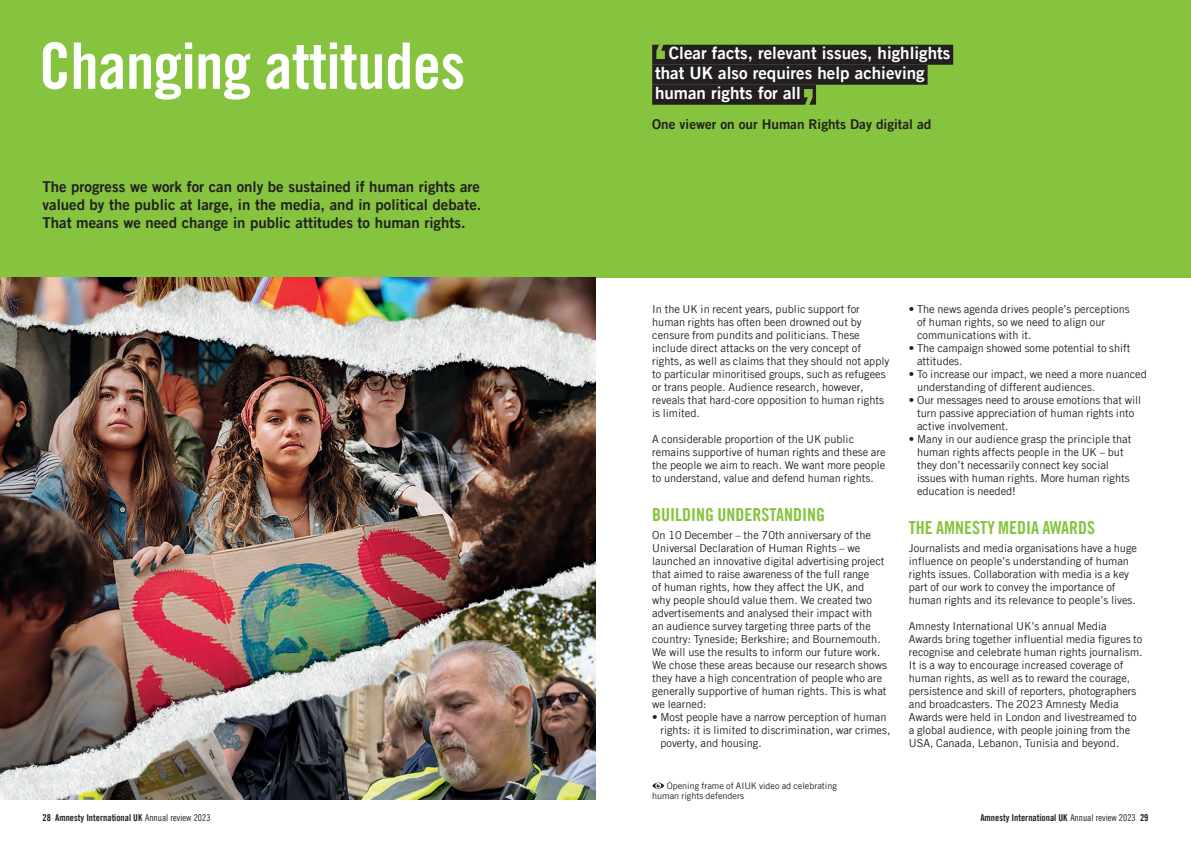
<style>
.page{position:relative;width:1191px;height:842px;background:#fff}
.page>*{position:absolute;margin:0;border:0;box-sizing:border-box;transform-origin:0 0}
.Large_heading{font:64px "Amnesty Trade Gothic Bd Cn 20";letter-spacing:-.01em;color:#fff}
.SUBHEADDDDDD{font:18px "Amnesty Trade Gothic Bd Cn 20";color:#86c43f}
.Large_quote{font:17px "Amnesty Trade Gothic Bd 2";color:#fff}
.Standfirst{font:15px/18px "Amnesty Trade Gothic Bd 2";color:#231f20;text-align:justify}
.Quote_attribution{font:13.5px "Amnesty Trade Gothic Bd 2";color:#231f20}
.BODTYTEXXXXT{font:11px/13px "Amnesty Trade Gothic";color:#231f20}
.t1{font:9.5px "Amnesty Trade Gothic Bd Cn 20";color:#231f20}
.BODY_text_Helvetica_no_indent{font:9px/10.5px "Amnesty Trade Gothic";color:#231f20}
.s1{color:#231f20}
.s2{font-family:"Amnesty Trade Gothic Cn 18"}
</style>
<div class="page">
<div style="left:0;top:0;width:1191px;height:278px;background:#86c43f"></div>
<img style="left:0;top:278px;width:595px;height:521px">
<div style="left:652px;top:45px;width:301px;height:20px;background:#231f20"></div>
<div style="left:652px;top:65px;width:275px;height:20px;background:#231f20"></div>
<div style="left:652px;top:85px;width:164px;height:20px;background:#231f20"></div>
<svg style="left:656px;top:44px;width:9px;height:15px"></svg>
<svg style="left:804px;top:89px;width:8px;height:16px"></svg>
<svg style="left:652px;top:782px;width:12px;height:7px"></svg>
<p class="Large_heading" style="left:39px;top:27px;width:428px">Changing attitudes</p>
<p class="Standfirst" style="left:43px;top:178px;width:440px">The progress we work for can only be sustained if human rights are valued by the public at large, in the media, and in political debate.<br>That means we need change in public attitudes to human rights.</p>
<p class="Large_quote" style="left:669px;top:42px;width:283px">Clear facts, relevant issues, highlights</p>
<p class="Large_quote" style="left:655px;top:62px;width:271px">that UK also requires help achieving</p>
<p class="Large_quote" style="left:655px;top:82px;width:160px">human rights for all <span class="s1">.</span></p>
<p class="Quote_attribution" style="left:652px;top:115px;width:280px">One viewer on our Human Rights Day digital ad</p>
<p class="BODTYTEXXXXT" style="left:652px;top:303px;width:239px">In the UK in recent years, public support for human rights has often been drowned out by censure from pundits and politicians. These include direct attacks on the very concept of rights, as well as claims that they should not apply to particular minoritised groups, such as refugees or trans people. Audience research, however, reveals that hard-core opposition to human rights is limited.</p>
<p class="BODTYTEXXXXT" style="left:652px;top:433px;width:235px">A considerable proportion of the UK public remains supportive of human rights and these are the people we aim to reach. We want more people to understand, value and defend human rights.</p>
<p class="SUBHEADDDDDD" style="left:652px;top:504px;width:174px">BUILDING UNDERSTANDING</p>
<p class="BODTYTEXXXXT" style="left:652px;top:529px;width:236px">On 10 December – the 70th anniversary of the Universal Declaration of Human Rights – we launched an innovative digital advertising project that aimed to raise awareness of the full range<br>of human rights, how they affect the UK, and<br>why people should value them. We created two advertisements and analysed their impact with<br>an audience survey targeting three parts of the country: Tyneside; Berkshire; and Bournemouth.<br>We will use the results to inform our future work.<br>We chose these areas because our research shows they have a high concentration of people who are generally supportive of human rights. This is what we learned:</p>
<p class="BODTYTEXXXXT" style="left:660px;top:711px;width:231px;text-indent:-8px">• Most people have a narrow perception of human rights: it is limited to discrimination, war crimes, poverty, and housing.</p>
<p class="BODY_text_Helvetica_no_indent" style="left:652px;top:780px;width:186px;text-indent:15px">Opening frame of AIUK video ad celebrating human rights defenders</p>
<p class="BODTYTEXXXXT" style="left:917px;top:303px;width:214px;text-indent:-8px">• The news agenda drives people’s perceptions of human rights, so we need to align our communications with it.</p>
<p class="BODTYTEXXXXT" style="left:917px;top:342px;width:215px;text-indent:-8px">• The campaign showed some potential to shift attitudes.</p>
<p class="BODTYTEXXXXT" style="left:917px;top:368px;width:231px;text-indent:-8px">• To increase our impact, we need a more nuanced understanding of different audiences.</p>
<p class="BODTYTEXXXXT" style="left:917px;top:394px;width:226px;text-indent:-8px">• Our messages need to arouse emotions that will turn passive appreciation of human rights into active involvement.</p>
<p class="BODTYTEXXXXT" style="left:917px;top:433px;width:216px;text-indent:-8px">• Many in our audience grasp the principle that human rights affects people in the UK – but they don’t necessarily connect key social issues with human rights. More human rights education is needed!</p>
<p class="SUBHEADDDDDD" style="left:909px;top:517px;width:188px">THE AMNESTY MEDIA AWARDS</p>
<p class="BODTYTEXXXXT" style="left:909px;top:542px;width:230px">Journalists and media organisations have a huge influence on people’s understanding of human rights issues. Collaboration with media is a key part of our work to convey the importance of human rights and its relevance to people’s lives.</p>
<p class="BODTYTEXXXXT" style="left:909px;top:620px;width:235px">Amnesty International UK’s annual Media Awards bring together influential media figures to recognise and celebrate human rights journalism.<br>It is a way to encourage increased coverage of human rights, as well as to reward the courage, persistence and skill of reporters, photographers and broadcasters. The 2023 Amnesty Media Awards were held in London and livestreamed to a global audience, with people joining from the USA, Canada, Lebanon, Tunisia and beyond.</p>
<p class="t1" style="left:43px;top:812px;width:169px">28 Amnesty International UK <span class="s2">Annual review 2023</span></p>
<p class="t1" style="left:980px;top:812px;width:169px">Amnesty International UK <span class="s2">Annual review 2023</span> 29</p>
</div>
